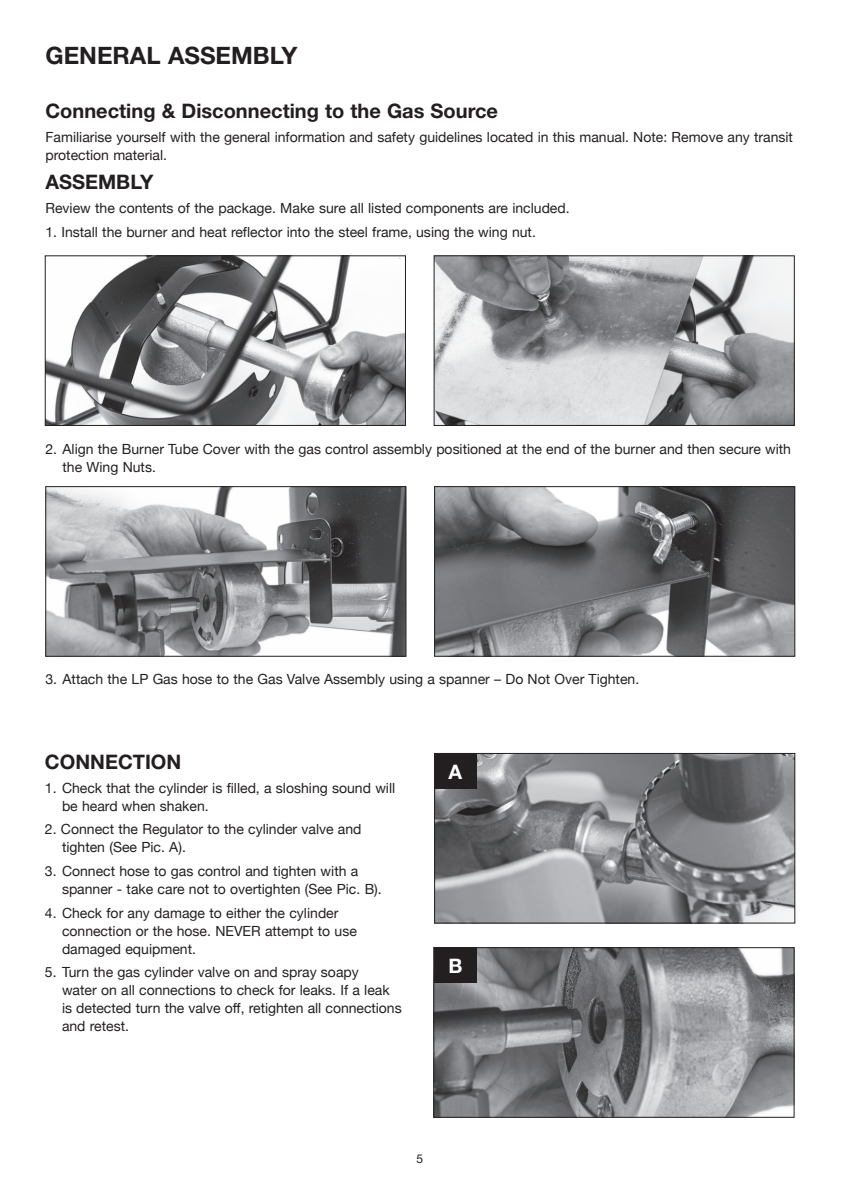
<style>
.page{position:relative;width:841px;height:1189px;background:#fff}
.page>*{position:absolute;margin:0;border:0;box-sizing:border-box;transform-origin:0 0}
.t1{font:700 24px "Helvetica Neue";color:#231f20}
.t2{font:700 20px "Helvetica Neue";color:#231f20}
.t3{font:700 20px "Helvetica Neue";color:#fff}
.t4{font:14px/18px "Helvetica Neue";color:#231f20}
.t5{font:12px "Helvetica Neue";color:#231f20}
</style>
<div class="page">
<img style="left:47px;top:257px;width:356px;height:167px">
<div style="left:45px;top:255px;width:360px;height:171px;border:1px solid #231f20"></div>
<img style="left:436px;top:257px;width:356px;height:167px">
<div style="left:434px;top:255px;width:360px;height:171px;border:1px solid #231f20"></div>
<img style="left:47px;top:488px;width:357px;height:166px">
<div style="left:45px;top:486px;width:361px;height:170px;border:1px solid #231f20"></div>
<img style="left:436px;top:488px;width:357px;height:166px">
<div style="left:434px;top:486px;width:361px;height:170px;border:1px solid #231f20"></div>
<img style="left:436px;top:755px;width:357px;height:166px">
<div style="left:434px;top:753px;width:361px;height:170px;border:1px solid #231f20"></div>
<img style="left:435px;top:949px;width:357px;height:166px">
<div style="left:433px;top:947px;width:361px;height:170px;border:1px solid #231f20"></div>
<div style="left:434px;top:753px;width:42px;height:36px;background:#231f20"></div>
<div style="left:434px;top:947px;width:42px;height:36px;background:#231f20"></div>
<h1 class="t1" style="left:45px;top:41px;width:253px">GENERAL ASSEMBLY</h1>
<h2 class="t2" style="left:45px;top:98px;width:454px">Connecting &amp; Disconnecting to the Gas Source</h2>
<p class="t4" style="left:45px;top:128px;width:749px">Familiarise yourself with the general information and safety guidelines located in this manual. Note: Remove any transit protection material.</p>
<h2 class="t2" style="left:45px;top:170px;width:109px">ASSEMBLY</h2>
<p class="t4" style="left:45px;top:200px;width:525px">Review the contents of the package. Make sure all listed components are included.</p>
<p class="t4" style="left:45px;top:223px;width:492px">1. Install the burner and heat reflector into the steel frame, using the wing nut.</p>
<p class="t4" style="left:62px;top:440px;width:730px;text-indent:-17px">2. Align the Burner Tube Cover with the gas control assembly positioned at the end of the burner and then secure with the Wing Nuts.</p>
<p class="t4" style="left:45px;top:671px;width:595px">3. Attach the LP Gas hose to the Gas Valve Assembly using a spanner – Do Not Over Tighten.</p>
<h2 class="t2" style="left:45px;top:749px;width:138px">CONNECTION</h2>
<p class="t4" style="left:62px;top:779px;width:335px;text-indent:-17px">1. Check that the cylinder is filled, a sloshing sound will be heard when shaken.</p>
<p class="t4" style="left:62px;top:821px;width:301px;text-indent:-17px">2. Connect the Regulator to the cylinder valve and tighten (See Pic. A).</p>
<p class="t4" style="left:62px;top:862px;width:321px;text-indent:-17px">3. Connect hose to gas control and tighten with a spanner - take care not to overtighten (See Pic. B).</p>
<p class="t4" style="left:62px;top:904px;width:296px;text-indent:-17px">4. Check for any damage to either the cylinder connection or the hose. NEVER attempt to use damaged equipment.</p>
<p class="t4" style="left:62px;top:964px;width:341px;text-indent:-17px">5. Turn the gas cylinder valve on and spray soapy<br>water on all connections to check for leaks. If a leak is detected turn the valve off, retighten all connections and retest.</p>
<h2 class="t3" style="left:448px;top:759px;width:15px">A</h2>
<h2 class="t3" style="left:448px;top:953px;width:16px">B</h2>
<p class="t5" style="left:416px;top:1149px;width:8px">5</p>
</div>
